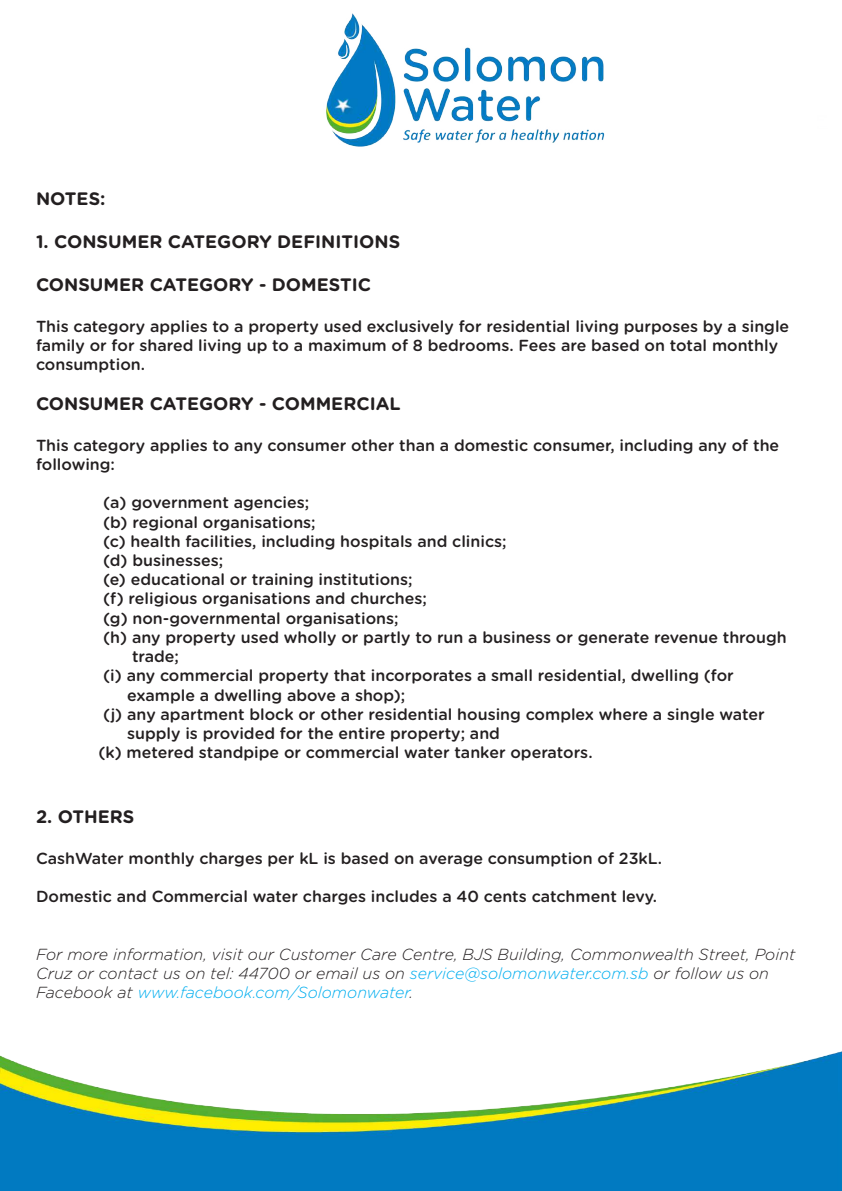
<style>
.page{position:relative;width:842px;height:1191px;background:#fff}
.page>*{position:absolute;margin:0;border:0;box-sizing:border-box;transform-origin:0 0}
.t1{font:700 18px "Gotham Rounded";color:#231f20}
.t2{font:500 16px/19.2px "Gotham Rounded";color:#231f20}
.t3{font:italic 300 16px/19.2px "Gotham Rounded";color:#231f20}
.s1{color:#00aeef}
</style>
<div class="page">
<img style="left:0;top:1051px;width:842px;height:140px">
<img style="left:326px;top:13px;width:279px;height:134px">
<p class="t1" style="left:36px;top:185px;width:71px">NOTES:</p>
<p class="t1" style="left:36px;top:228px;width:366px">1. CONSUMER CATEGORY DEFINITIONS</p>
<p class="t1" style="left:36px;top:271px;width:337px">CONSUMER CATEGORY - DOMESTIC</p>
<p class="t2" style="left:36px;top:316px;width:755px">This category applies to a property used exclusively for residential living purposes by a single family or for shared living up to a maximum of 8 bedrooms. Fees are based on total monthly consumption.</p>
<p class="t1" style="left:36px;top:390px;width:366px">CONSUMER CATEGORY - COMMERCIAL</p>
<p class="t2" style="left:36px;top:435px;width:745px">This category applies to any consumer other than a domestic consumer, including any of the following:</p>
<p class="t2" style="left:103px;top:492px;width:208px">(a) government agencies;</p>
<p class="t2" style="left:103px;top:512px;width:214px">(b) regional organisations;</p>
<p class="t2" style="left:103px;top:531px;width:405px">(c) health facilities, including hospitals and clinics;</p>
<p class="t2" style="left:103px;top:550px;width:122px">(d) businesses;</p>
<p class="t2" style="left:103px;top:569px;width:311px">(e) educational or training institutions;</p>
<p class="t2" style="left:103px;top:588px;width:325px">(f) religious organisations and churches;</p>
<p class="t2" style="left:103px;top:608px;width:297px">(g) non-governmental organisations;</p>
<p class="t2" style="left:103px;top:627px;width:685px">(h) any property used wholly or partly to run a business or generate revenue through</p>
<p class="t2" style="left:132px;top:646px;width:49px">trade;</p>
<p class="t2" style="left:103px;top:665px;width:632px">(i) any commercial property that incorporates a small residential, dwelling (for</p>
<p class="t2" style="left:127px;top:684px;width:279px">example a dwelling above a shop);</p>
<p class="t2" style="left:103px;top:704px;width:663px">(j) any apartment block or other residential housing complex where a single water</p>
<p class="t2" style="left:127px;top:723px;width:374px">supply is provided for the entire property; and</p>
<p class="t2" style="left:98px;top:742px;width:496px">(k) metered standpipe or commercial water tanker operators.</p>
<p class="t1" style="left:36px;top:803px;width:100px">2. OTHERS</p>
<p class="t2" style="left:36px;top:848px;width:627px">CashWater monthly charges per kL is based on average consumption of 23kL.</p>
<p class="t2" style="left:36px;top:886px;width:623px">Domestic and Commercial water charges includes a 40 cents catchment levy.</p>
<p class="t3" style="left:36px;top:944px;width:761px">For more information, visit our Customer Care Centre, BJS Building, Commonwealth Street, Point<br>Cruz or contact us on tel: 44700 or email us on <span class="s1">service@solomonwater.com.sb</span> or follow us on<br>Facebook at <span class="s1">www.facebook.com/Solomonwater</span>.</p>
</div>
